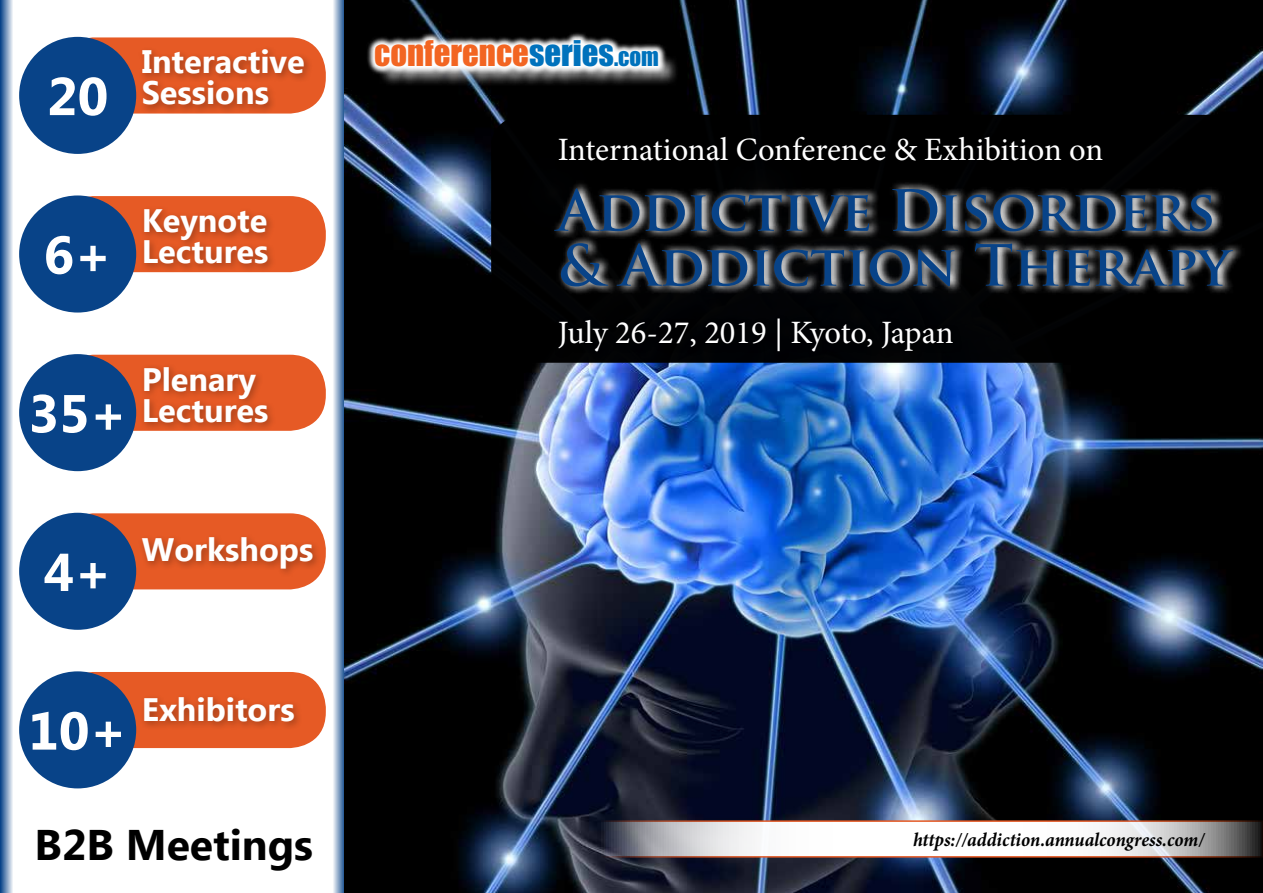
<style>
.page{position:relative;width:1263px;height:893px;background:#fff}
.page>*{position:absolute;margin:0;border:0;box-sizing:border-box;transform-origin:0 0}
.t1{font:700 55.2px/54.9px "Trajan Pro";letter-spacing:-.005em;color:#084388}
.t2{font:700 53.25px "Ebrima";color:#fff}
.t3{font:700 42.75px "Ebrima";color:#000}
.t4{font:32.7px "Impact";color:#f26522}
.t5{font:32.55px "Minion Pro";letter-spacing:-.005em;color:#fff}
.t6{font:700 32.4px/30.9px "Ebrima";color:#fff}
.t7{font:italic 700 19.5px "Minion Pro";letter-spacing:-.005em;color:#000;scale:.95 1}
.s1{color:#0072bc}
.s2{font-size:22.95px;color:#0072bc}
</style>
<div class="page">
<svg style="left:0;top:0;width:13px;height:893px;background:#7a99be"></svg>
<svg style="left:333px;top:0;width:12px;height:893px;background:#8da8c8"></svg>
<div style="left:58px;top:37px;width:268px;height:77px;background:#e65a25;border-radius:36px"></div>
<div style="left:19px;top:37px;width:117px;height:117px;background:#084388;border-radius:50%"></div>
<div style="left:138px;top:45px;width:176px;height:70px;background:#000;opacity:.3"></div>
<div style="left:58px;top:196px;width:268px;height:76px;background:#e65a25;border-radius:36px"></div>
<div style="left:19px;top:195px;width:117px;height:118px;background:#084388;border-radius:50%"></div>
<div style="left:140px;top:205px;width:137px;height:68px;background:#000;opacity:.3"></div>
<div style="left:58px;top:355px;width:268px;height:76px;background:#e65a25;border-radius:36px"></div>
<div style="left:19px;top:354px;width:117px;height:117px;background:#084388;border-radius:50%"></div>
<div style="left:140px;top:362px;width:137px;height:70px;background:#000;opacity:.3"></div>
<div style="left:58px;top:513px;width:268px;height:76px;background:#e65a25;border-radius:36px"></div>
<div style="left:19px;top:513px;width:117px;height:117px;background:#084388;border-radius:50%"></div>
<div style="left:138px;top:533px;width:184px;height:45px;background:#000;opacity:.3"></div>
<div style="left:58px;top:672px;width:268px;height:76px;background:#e65a25;border-radius:36px"></div>
<div style="left:19px;top:671px;width:117px;height:117px;background:#084388;border-radius:50%"></div>
<div style="left:140px;top:693px;width:164px;height:38px;background:#000;opacity:.3"></div>
<img style="left:345px;top:0;width:918px;height:893px">
<div style="left:378px;top:44px;width:301px;height:43px;background:#fff;opacity:.75"></div>
<svg style="left:366px;top:32px;width:301px;height:44px"></svg>
<svg style="left:597px;top:820px;width:666px;height:38px"></svg>
<div style="left:491px;top:115px;width:772px;height:248px;background:#000"></div>
<div style="left:555px;top:132px;width:557px;height:39px;background:#000"></div>
<svg style="left:551px;top:180px;width:694px;height:115px;background:#3c3c3c"></svg>
<div style="left:554px;top:314px;width:409px;height:47px;background:#000"></div>
<h2 class="t2" style="left:47px;top:57px;width:63px">20</h2>
<p class="t6" style="left:142px;top:48px;width:165px">Interactive<br>Sessions</p>
<h2 class="t2" style="left:44px;top:215px;width:70px">6+</h2>
<p class="t6" style="left:142px;top:207px;width:128px">Keynote<br>Lectures</p>
<h2 class="t2" style="left:28px;top:374px;width:100px">35+</h2>
<p class="t6" style="left:142px;top:365px;width:128px">Plenary<br>Lectures</p>
<h2 class="t2" style="left:44px;top:532px;width:70px">4+</h2>
<p class="t6" style="left:142px;top:536px;width:173px">Workshops</p>
<h2 class="t2" style="left:28px;top:691px;width:100px">10+</h2>
<p class="t6" style="left:142px;top:696px;width:154px">Exhibitors</p>
<h3 class="t3" style="left:35px;top:813px;width:280px">B2B Meetings</h3>
<p class="t4" style="left:374px;top:28px;width:286px">CONFERENCE<span class="s1">SERIES</span><span class="s2">.COM</span></p>
<p class="t5" style="left:558px;top:128px;width:547px">International Conference &amp; Exhibition on</p>
<h1 class="t1" style="left:558px;top:184px;width:674px">Addictive Disorders &amp; Addiction Therapy</h1>
<p class="t5" style="left:558px;top:311px;width:397px">July 26-27, 2019 | Kyoto, Japan</p>
<p class="t7" style="left:913px;top:826px;width:308px">https://addiction.annualcongress.com/</p>
</div>
